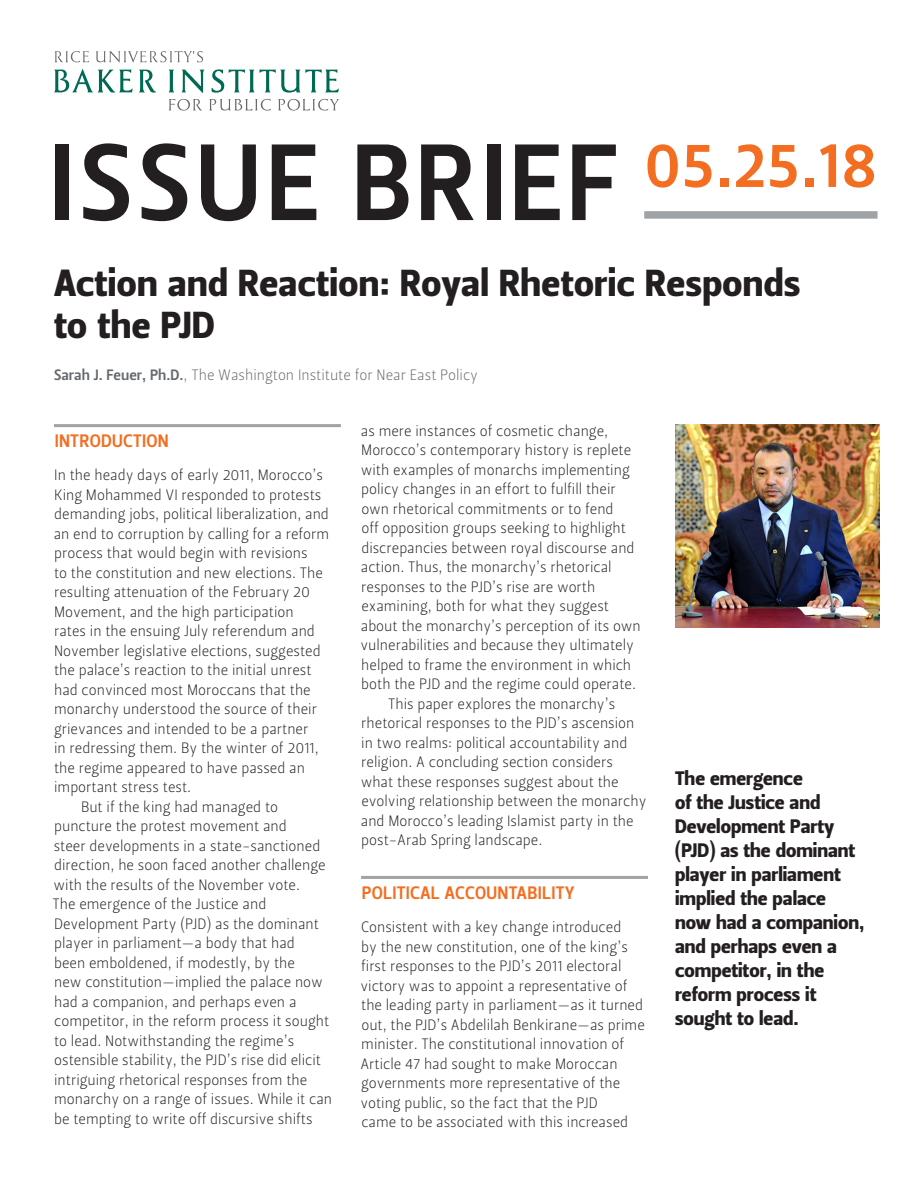
<style>
.page{position:relative;width:918px;height:1188px;background:#fff}
.page>*{position:absolute;margin:0;border:0;box-sizing:border-box;transform-origin:0 0}
.Body_text___Hanging{font:108px "Leitura Sans Grot 3";letter-spacing:.05em;color:#231f20}
.Body_text___Hanging-2{font:64.5px "Leitura Sans Grot 3";color:#f36e21;scale:.95 1}
.body_text{font:37.5px/42px "Leitura Sans Grot 4";letter-spacing:.01em;color:#231f20}
.Paragraph_Style_2{font:19.5px/24px "Leitura Sans Grot 4";color:#231f20}
.section_heading{font:18px "Leitura Sans Grot 3";letter-spacing:.015em;color:#f36e21}
.body_text-2{font:15px/19.5px "Leitura Sans Grot 1";color:#231f20}
.body_text-3{font:15px "Leitura Sans Grot 1";color:#64696d}
.s1{font-family:"Leitura Sans Grot 3"}
</style>
<div class="page">
<svg style="left:54px;top:69px;width:79px;height:24px"></svg>
<svg style="left:139px;top:69px;width:17px;height:24px"></svg>
<svg style="left:169px;top:70px;width:5px;height:22px"></svg>
<svg style="left:181px;top:69px;width:23px;height:24px"></svg>
<svg style="left:211px;top:69px;width:128px;height:24px"></svg>
<svg style="left:55px;top:51px;width:34px;height:11px"></svg>
<svg style="left:96px;top:51px;width:107px;height:12px"></svg>
<svg style="left:169px;top:99px;width:33px;height:12px"></svg>
<svg style="left:209px;top:99px;width:62px;height:12px"></svg>
<svg style="left:278px;top:99px;width:61px;height:12px"></svg>
<hr style="left:54px;top:424px;width:287px;height:3px;background:#9fa3a6">
<hr style="left:361px;top:876px;width:287px;height:3px;background:#9fa3a6">
<div style="left:644px;top:211px;width:234px;height:8px;background:#9fa3a6"></div>
<img style="left:676px;top:424px;width:203px;height:203px">
<p class="Body_text___Hanging" style="left:50px;top:120px;width:569px">ISSUE BRIEF</p>
<p class="Body_text___Hanging-2" style="left:644px;top:127px;width:247px">05.25.18</p>
<p class="body_text" style="left:54px;top:262px;width:748px">Action and Reaction: Royal Rhetoric Responds to the PJD</p>
<p class="body_text-3" style="left:54px;top:366px;width:426px"><span class="s1">Sarah J. Feuer, Ph.D.</span>, The Washington Institute for Near East Policy</p>
<p class="section_heading" style="left:55px;top:431px;width:116px">INTRODUCTION</p>
<p class="body_text-2" style="left:54px;top:466px;width:277px">In the heady days of early 2011, Morocco’s King Mohammed VI responded to protests demanding jobs, political liberalization, and an end to corruption by calling for a reform process that would begin with revisions<br>to the constitution and new elections. The resulting attenuation of the February 20<br>Movement, and the high participation<br>rates in the ensuing July referendum and November legislative elections, suggested the palace’s reaction to the initial unrest had convinced most Moroccans that the monarchy understood the source of their grievances and intended to be a partner<br>in redressing them. By the winter of 2011, the regime appeared to have passed an important stress test.</p>
<p class="body_text-2" style="left:52px;top:797px;width:281px;text-indent:29px">But if the king had managed to puncture the protest movement and<br>steer developments in a state-sanctioned direction, he soon faced another challenge with the results of the November vote.<br>The emergence of the Justice and Development Party (PJD) as the dominant player in parliament—a body that had<br>been emboldened, if modestly, by the<br>new constitution—implied the palace now had a companion, and perhaps even a competitor, in the reform process it sought to lead. Notwithstanding the regime’s ostensible stability, the PJD’s rise did elicit intriguing rhetorical responses from the monarchy on a range of issues. While it can be tempting to write off discursive shifts</p>
<p class="body_text-2" style="left:360px;top:421px;width:282px">as mere instances of cosmetic change, Morocco’s contemporary history is replete with examples of monarchs implementing policy changes in an effort to fulfill their own rhetorical commitments or to fend<br>off opposition groups seeking to highlight discrepancies between royal discourse and action. Thus, the monarchy’s rhetorical responses to the PJD’s rise are worth examining, both for what they suggest about the monarchy’s perception of its own vulnerabilities and because they ultimately helped to frame the environment in which both the PJD and the regime could operate.</p>
<p class="body_text-2" style="left:361px;top:694px;width:287px;text-indent:27px">This paper explores the monarchy’s rhetorical responses to the PJD’s ascension in two realms: political accountability and religion. A concluding section considers what these responses suggest about the evolving relationship between the monarchy and Morocco’s leading Islamist party in the post-Arab Spring landscape.</p>
<p class="section_heading" style="left:362px;top:882px;width:214px">POLITICAL ACCOUNTABILITY</p>
<p class="body_text-2" style="left:360px;top:918px;width:286px">Consistent with a key change introduced<br>by the new constitution, one of the king’s first responses to the PJD’s 2011 electoral victory was to appoint a representative of the leading party in parliament—as it turned out, the PJD’s Abdelilah Benkirane—as prime minister. The constitutional innovation of Article 47 had sought to make Moroccan governments more representative of the voting public, so the fact that the PJD<br>came to be associated with this increased</p>
<p class="Paragraph_Style_2" style="left:675px;top:766px;width:191px">The emergence<br>of the Justice and<br>Development Party (PJD) as the dominant player in parliament implied the palace now had a companion, and perhaps even a competitor, in the reform process it sought to lead.</p>
</div>
